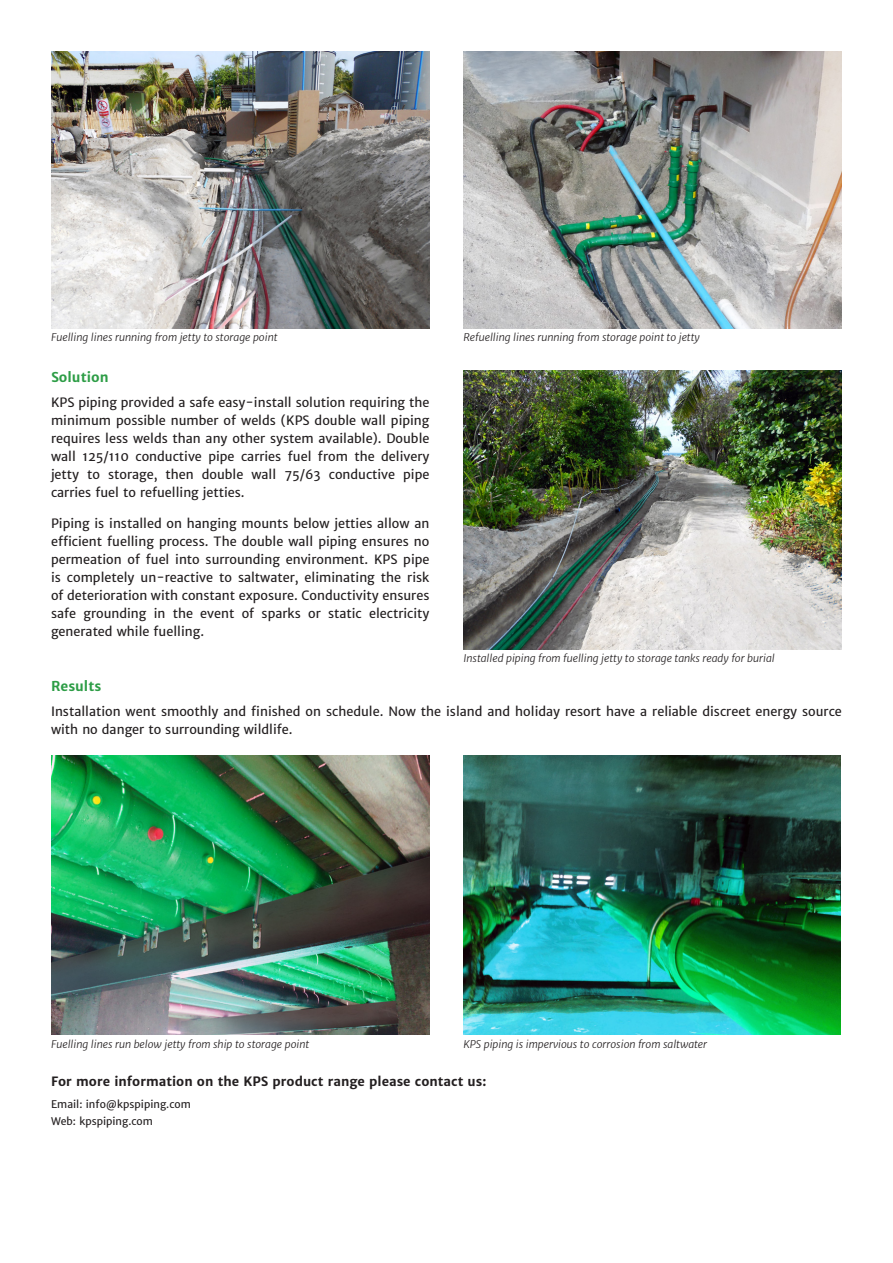
<style>
.page{position:relative;width:893px;height:1263px;background:#fff}
.page>*{position:absolute;margin:0;border:0;box-sizing:border-box;transform-origin:0 0}
.t1{font:700 13.5px "Merriweather Sans";color:#2d9d46}
.t2{font:12.75px/18px "Merriweather Sans";color:#231f20;text-align:justify}
.t3{font:700 12.75px "Merriweather Sans";color:#231f20}
.t4{font:italic 10.5px "Merriweather Sans";color:#231f20}
.t5{font:10.5px "Merriweather Sans";color:#231f20}
</style>
<div class="page">
<img style="left:51px;top:51px;width:378px;height:277px">
<img style="left:463px;top:51px;width:379px;height:277px">
<img style="left:463px;top:370px;width:379px;height:279px">
<img style="left:51px;top:755px;width:378px;height:279px">
<img style="left:463px;top:755px;width:378px;height:279px">
<p class="t4" style="left:51px;top:331px;width:228px">Fuelling lines running from jetty to storage point</p>
<p class="t4" style="left:463px;top:331px;width:238px">Refuelling lines running from storage point to jetty</p>
<p class="t1" style="left:51px;top:368px;width:59px">Solution</p>
<p class="t2" style="left:51px;top:393px;width:380px">KPS piping provided a safe easy-install solution requiring the minimum possible number of welds (KPS double wall piping requires less welds than any other system available). Double wall 125/110 conductive pipe carries fuel from the delivery jetty to storage, then double wall 75/63 conductive pipe carries fuel to refuelling jetties.</p>
<p class="t2" style="left:51px;top:514px;width:380px">Piping is installed on hanging mounts below jetties allow an efficient fuelling process. The double wall piping ensures no permeation of fuel into surrounding environment. KPS pipe is completely un-reactive to saltwater, eliminating the risk of deterioration with constant exposure. Conductivity ensures safe grounding in the event of sparks or static electricity generated while fuelling.</p>
<p class="t1" style="left:51px;top:678px;width:52px">Results</p>
<p class="t4" style="left:463px;top:652px;width:313px">Installed piping from fuelling jetty to storage tanks ready for burial</p>
<p class="t2" style="left:51px;top:703px;width:792px">Installation went smoothly and finished on schedule. Now the island and holiday resort have a reliable discreet energy source with no danger to surrounding wildlife.</p>
<p class="t4" style="left:51px;top:1037px;width:260px">Fuelling lines run below jetty from ship to storage point</p>
<p class="t4" style="left:463px;top:1037px;width:245px">KPS piping is impervious to corrosion from saltwater</p>
<p class="t3" style="left:51px;top:1073px;width:437px">For more information on the KPS product range please contact us:</p>
<p class="t5" style="left:51px;top:1098px;width:141px">Email: info@kpspiping.com</p>
<p class="t5" style="left:51px;top:1115px;width:103px">Web: kpspiping.com</p>
</div>
